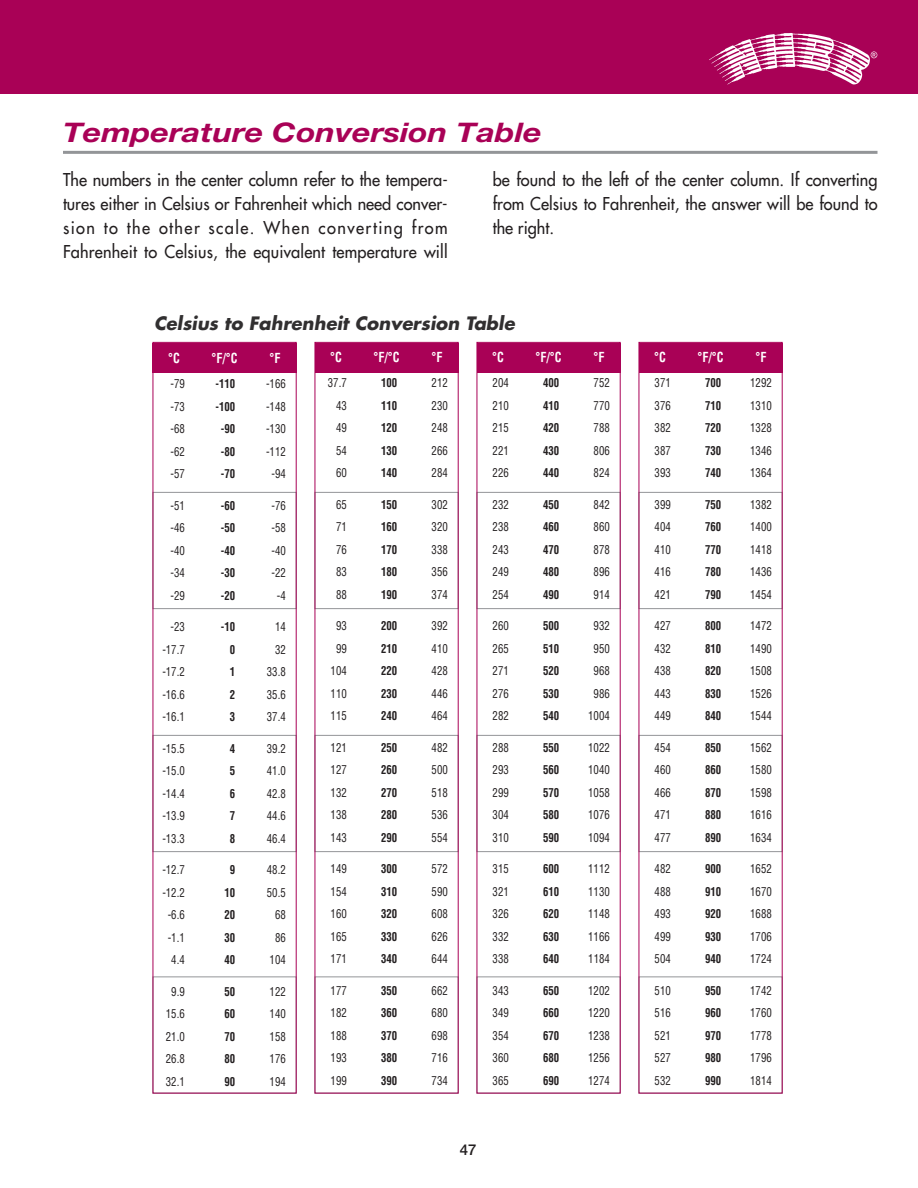
<style>
.page{position:relative;width:918px;height:1188px;background:#fff}
.page>*{position:absolute;margin:0;border:0;box-sizing:border-box;transform-origin:0 0}
.t1{font:italic 700 27px "Helvetica Neue";color:#a90156;scale:1.2 1}
.t2{font:italic 700 18px "Futura";color:#312f30}
.t3{font:17.25px/24px "Futura";letter-spacing:.005em;color:#231f20;text-align:justify;scale:.95 1}
.t4{font:500 15px "Helvetica Neue";color:#231f20}
.t5{font:700 condensed 13.5px "Helvetica";color:#fff;scale:.9 1}
.t6{font:condensed 12px/22.5px "Helvetica";color:#231f20;text-align:justify;scale:.9 1}
.t7{font:700 condensed 12px/22.5px "Helvetica";color:#231f20;text-align:justify;scale:.9 1}
</style>
<div class="page">
<div style="left:0;top:0;width:918px;height:94px;background:#a90156"></div>
<img style="left:709px;top:33px;width:169px;height:52px">
<svg style="left:152px;top:492px;width:629px;height:602px"></svg>
<div style="left:153px;top:343px;width:144px;height:30px;background:#a90156"></div>
<div style="left:315px;top:343px;width:144px;height:30px;background:#a90156"></div>
<div style="left:477px;top:343px;width:144px;height:30px;background:#a90156"></div>
<div style="left:639px;top:343px;width:144px;height:30px;background:#a90156"></div>
<div style="left:153px;top:342px;width:144px;height:752px;border:1px solid #a90156"></div>
<hr style="left:63px;top:151px;width:815px;height:3px;background:#939598">
<div style="left:315px;top:342px;width:144px;height:752px;border:1px solid #a90156"></div>
<div style="left:477px;top:342px;width:144px;height:752px;border:1px solid #a90156"></div>
<div style="left:639px;top:342px;width:144px;height:752px;border:1px solid #a90156"></div>
<h1 class="t1" style="left:63px;top:123px;width:400px">Temperature Conversion Table</h1>
<h3 class="t3" style="left:63px;top:169px;width:407px">The numbers in the center column refer to the tempera&shy;tures either in Celsius or Fahrenheit which need conver&shy;sion to the other scale. When converting from Fahrenheit to Celsius, the equivalent temperature will</h3>
<h3 class="t3" style="left:493px;top:169px;width:407px">be found to the left of the center column. If converting from Celsius to Fahrenheit, the answer will be found to the right.</h3>
<h2 class="t2" style="left:154px;top:315px;width:362px">Celsius to Fahrenheit Conversion Table</h2>
<p class="t5" style="left:168px;top:352px;width:14px">°C</p>
<p class="t6" style="left:170px;top:374px;width:17px">-79 -73 -68 -62 -57</p>
<p class="t6" style="left:170px;top:495px;width:17px">-51 -46 -40 -34 -29</p>
<p class="t6" style="left:162px;top:617px;width:26px;text-indent:8px">-23 -17.7 -17.2 -16.6 -16.1</p>
<p class="t6" style="left:162px;top:738px;width:26px">-15.5 -15.0 -14.4 -13.9 -13.3</p>
<p class="t6" style="left:162px;top:860px;width:26px;text-align:right">-12.7 -12.2 -6.6 -1.1<br>4.4</p>
<p class="t6" style="left:166px;top:981px;width:22px;text-align:center">9.9<br>15.6<br>21.0<br>26.8<br>32.1</p>
<p class="t5" style="left:212px;top:352px;width:30px">°F/°C</p>
<p class="t7" style="left:216px;top:374px;width:23px;text-align:center">-110 -100 -90 -80 -70</p>
<p class="t7" style="left:221px;top:495px;width:17px">-60 -50 -40 -30 -20</p>
<p class="t7" style="left:230px;top:617px;width:8px;text-indent:-9px">-10<br>0<br>1<br>2<br>3</p>
<p class="t7" style="left:230px;top:738px;width:8px">4<br>5<br>6<br>7<br>8</p>
<p class="t7" style="left:225px;top:860px;width:14px;text-align:center">9<br>10<br>20<br>30<br>40</p>
<p class="t7" style="left:225px;top:981px;width:13px">50<br>60<br>70<br>80<br>90</p>
<p class="t5" style="left:270px;top:352px;width:14px">°F</p>
<p class="t6" style="left:266px;top:374px;width:23px;text-align:center">-166 -148 -130 -112 -94</p>
<p class="t6" style="left:271px;top:495px;width:17px;text-align:center">-76 -58 -40 -22 -4</p>
<p class="t6" style="left:267px;top:617px;width:23px;text-align:right">14<br>32<br>33.8<br>35.6<br>37.4</p>
<p class="t6" style="left:267px;top:738px;width:23px">39.2<br>41.0<br>42.8<br>44.6<br>46.4</p>
<p class="t6" style="left:267px;top:860px;width:23px;text-align:right">48.2<br>50.5<br>68<br>86<br>104</p>
<p class="t6" style="left:270px;top:981px;width:20px">122<br>140<br>158<br>176<br>194</p>
<p class="t5" style="left:330px;top:352px;width:14px">°C</p>
<p class="t6" style="left:336px;top:373px;width:14px;text-indent:-8px">37.7<br>43<br>49<br>54<br>60</p>
<p class="t6" style="left:336px;top:494px;width:13px">65<br>71<br>76<br>83<br>88</p>
<p class="t6" style="left:331px;top:616px;width:20px;text-align:center">93<br>99<br>104<br>110<br>115</p>
<p class="t6" style="left:331px;top:737px;width:20px">121<br>127<br>132<br>138<br>143</p>
<p class="t6" style="left:331px;top:859px;width:20px">149<br>154<br>160<br>165<br>171</p>
<p class="t6" style="left:331px;top:980px;width:20px">177<br>182<br>188<br>193<br>199</p>
<p class="t5" style="left:374px;top:352px;width:30px">°F/°C</p>
<p class="t7" style="left:381px;top:373px;width:20px">100<br>110<br>120<br>130<br>140</p>
<p class="t7" style="left:381px;top:494px;width:20px">150<br>160<br>170<br>180<br>190</p>
<p class="t7" style="left:381px;top:616px;width:20px">200<br>210<br>220<br>230<br>240</p>
<p class="t7" style="left:381px;top:737px;width:20px">250<br>260<br>270<br>280<br>290</p>
<p class="t7" style="left:381px;top:859px;width:20px">300<br>310<br>320<br>330<br>340</p>
<p class="t7" style="left:381px;top:980px;width:20px">350<br>360<br>370<br>380<br>390</p>
<p class="t5" style="left:432px;top:352px;width:14px">°F</p>
<p class="t6" style="left:432px;top:373px;width:19px">212<br>230<br>248<br>266<br>284</p>
<p class="t6" style="left:432px;top:494px;width:19px">302<br>320<br>338<br>356<br>374</p>
<p class="t6" style="left:432px;top:616px;width:19px">392<br>410<br>428<br>446<br>464</p>
<p class="t6" style="left:432px;top:737px;width:19px">482<br>500<br>518<br>536<br>554</p>
<p class="t6" style="left:432px;top:859px;width:19px">572<br>590<br>608<br>626<br>644</p>
<p class="t6" style="left:432px;top:980px;width:19px">662<br>680<br>698<br>716<br>734</p>
<p class="t5" style="left:492px;top:352px;width:14px">°C</p>
<p class="t6" style="left:493px;top:373px;width:19px">204<br>210<br>215<br>221<br>226</p>
<p class="t6" style="left:493px;top:494px;width:19px">232<br>238<br>243<br>249<br>254</p>
<p class="t6" style="left:493px;top:616px;width:19px">260<br>265<br>271<br>276<br>282</p>
<p class="t6" style="left:493px;top:737px;width:19px">288<br>293<br>299<br>304<br>310</p>
<p class="t6" style="left:493px;top:859px;width:19px">315<br>321<br>326<br>332<br>338</p>
<p class="t6" style="left:493px;top:980px;width:19px">343<br>349<br>354<br>360<br>365</p>
<p class="t5" style="left:536px;top:352px;width:30px">°F/°C</p>
<p class="t7" style="left:543px;top:373px;width:19px">400<br>410<br>420<br>430<br>440</p>
<p class="t7" style="left:543px;top:494px;width:19px">450<br>460<br>470<br>480<br>490</p>
<p class="t7" style="left:543px;top:616px;width:19px">500<br>510<br>520<br>530<br>540</p>
<p class="t7" style="left:543px;top:737px;width:19px">550<br>560<br>570<br>580<br>590</p>
<p class="t7" style="left:543px;top:859px;width:19px">600<br>610<br>620<br>630<br>640</p>
<p class="t7" style="left:543px;top:980px;width:19px">650<br>660<br>670<br>680<br>690</p>
<p class="t4" style="left:460px;top:1144px;width:18px">47</p>
<p class="t5" style="left:594px;top:352px;width:14px">°F</p>
<p class="t6" style="left:594px;top:373px;width:19px">752<br>770<br>788<br>806<br>824</p>
<p class="t6" style="left:594px;top:494px;width:19px">842<br>860<br>878<br>896<br>914</p>
<p class="t6" style="left:588px;top:616px;width:25px;text-align:center">932<br>950<br>968<br>986<br>1004</p>
<p class="t6" style="left:588px;top:737px;width:25px">1022<br>1040<br>1058<br>1076<br>1094</p>
<p class="t6" style="left:588px;top:859px;width:26px">1112<br>1130<br>1148<br>1166<br>1184</p>
<p class="t6" style="left:588px;top:980px;width:25px">1202<br>1220<br>1238<br>1256<br>1274</p>
<p class="t5" style="left:654px;top:352px;width:14px">°C</p>
<p class="t6" style="left:655px;top:373px;width:19px">371<br>376<br>382<br>387<br>393</p>
<p class="t6" style="left:655px;top:494px;width:19px">399<br>404<br>410<br>416<br>421</p>
<p class="t6" style="left:655px;top:616px;width:19px">427<br>432<br>438<br>443<br>449</p>
<p class="t6" style="left:655px;top:737px;width:19px">454<br>460<br>466<br>471<br>477</p>
<p class="t6" style="left:655px;top:859px;width:19px">482<br>488<br>493<br>499<br>504</p>
<p class="t6" style="left:655px;top:980px;width:19px">510<br>516<br>521<br>527<br>532</p>
<p class="t5" style="left:698px;top:352px;width:30px">°F/°C</p>
<p class="t7" style="left:705px;top:373px;width:20px">700<br>710<br>720<br>730<br>740</p>
<p class="t7" style="left:705px;top:494px;width:20px">750<br>760<br>770<br>780<br>790</p>
<p class="t7" style="left:705px;top:616px;width:20px">800<br>810<br>820<br>830<br>840</p>
<p class="t7" style="left:705px;top:737px;width:20px">850<br>860<br>870<br>880<br>890</p>
<p class="t7" style="left:705px;top:859px;width:20px">900<br>910<br>920<br>930<br>940</p>
<p class="t7" style="left:705px;top:980px;width:20px">950<br>960<br>970<br>980<br>990</p>
<p class="t5" style="left:756px;top:352px;width:14px">°F</p>
<p class="t6" style="left:750px;top:373px;width:26px">1292<br>1310<br>1328<br>1346<br>1364</p>
<p class="t6" style="left:750px;top:494px;width:26px">1382<br>1400<br>1418<br>1436<br>1454</p>
<p class="t6" style="left:750px;top:616px;width:26px">1472<br>1490<br>1508<br>1526<br>1544</p>
<p class="t6" style="left:750px;top:737px;width:26px">1562<br>1580<br>1598<br>1616<br>1634</p>
<p class="t6" style="left:750px;top:859px;width:26px">1652<br>1670<br>1688<br>1706<br>1724</p>
<p class="t6" style="left:750px;top:980px;width:26px">1742<br>1760<br>1778<br>1796<br>1814</p>
</div>
